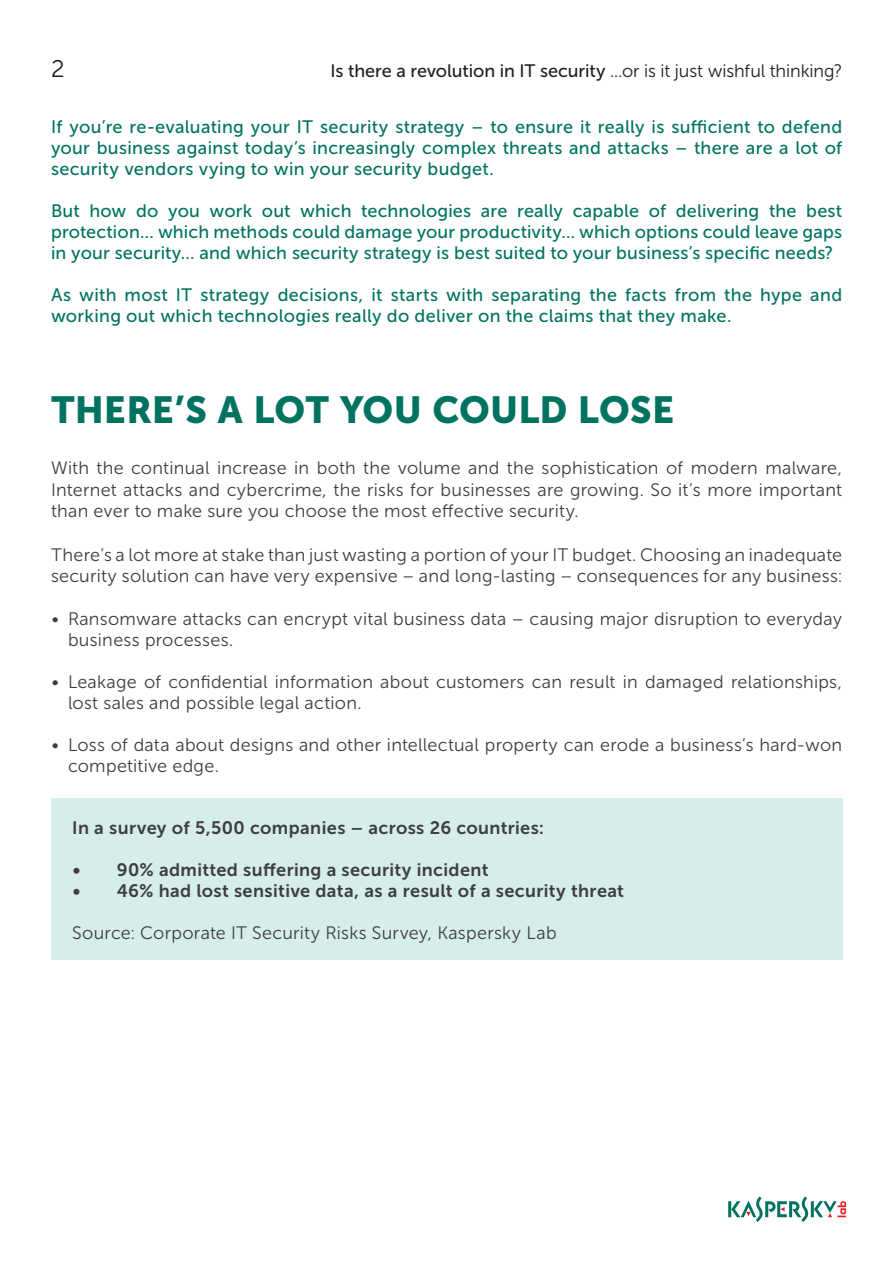
<style>
.page{position:relative;width:893px;height:1263px;background:#fff}
.page>*{position:absolute;margin:0;border:0;box-sizing:border-box;transform-origin:0 0}
.Head_1{font:37.5px "Museo Sans Cyrl 900";letter-spacing:.01em;color:#007360}
.t1{font:24px "Museo Sans Cyrl 300";color:#231f20}
.Body{font:18px/21px "Museo Sans Cyrl 500";letter-spacing:.015em;color:#007360;text-align:justify}
.Body-2{font:18px/21.6px "Museo Sans Cyrl 300";letter-spacing:.015em;color:#3e3e3f;text-align:justify}
.Bullet{font:18px/21px "Museo Sans Cyrl 300";letter-spacing:.015em;color:#3e3e3f}
.Body-3{font:18px "Museo Sans Cyrl 700";letter-spacing:.02em;color:#3e3e3f}
.t2{font:18px "Museo Sans Cyrl 500";letter-spacing:-.005em;color:#231f20}
.s1{font-family:"Museo Sans Cyrl 300"}
</style>
<div class="page">
<svg style="left:728px;top:1196px;width:118px;height:26px"></svg>
<div style="left:51px;top:799px;width:791px;height:161px;background:#d6ede9"></div>
<p class="t1" style="left:51px;top:55px;width:15px">2</p>
<p class="t2" style="left:330px;top:61px;width:513px">Is there a revolution in IT security <span class="s1">...or is it just wishful thinking?</span></p>
<p class="Body" style="left:51px;top:116px;width:793px">If you’re re-evaluating your IT security strategy – to ensure it really is sufficient to defend your business against today’s increasingly complex threats and attacks – there are a lot of security vendors vying to win your security budget.</p>
<p class="Body" style="left:51px;top:200px;width:793px">But how do you work out which technologies are really capable of delivering the best protection… which methods could damage your productivity… which options could leave gaps in your security… and which security strategy is best suited to your business’s specific needs?</p>
<p class="Body" style="left:51px;top:284px;width:793px">As with most IT strategy decisions, it starts with separating the facts from the hype and working out which technologies really do deliver on the claims that they make.</p>
<p class="Head_1" style="left:51px;top:388px;width:624px">THERE’S A LOT YOU COULD LOSE</p>
<p class="Body-2" style="left:51px;top:457px;width:793px">With the continual increase in both the volume and the sophistication of modern malware, Internet attacks and cybercrime, the risks for businesses are growing. So it’s more important than ever to make sure you choose the most effective security.</p>
<p class="Body-2" style="left:51px;top:544px;width:793px">There’s a lot more at stake than just wasting a portion of your IT budget. Choosing an inadequate security solution can have very expensive – and long-lasting – consequences for any business:</p>
<p class="Bullet" style="left:68px;top:608px;width:776px;text-indent:-17px">• Ransomware attacks can encrypt vital business data – causing major disruption to everyday business processes.</p>
<p class="Bullet" style="left:68px;top:671px;width:776px;text-indent:-17px">• Leakage of confidential information about customers can result in damaged relationships, lost sales and possible legal action.</p>
<p class="Bullet" style="left:68px;top:734px;width:776px;text-indent:-17px">• Loss of data about designs and other intellectual property can erode a business’s hard-won competitive edge.</p>
<p class="Body-3" style="left:72px;top:817px;width:473px">In a survey of 5,500 companies – across 26 countries:</p>
<p class="Body-3" style="left:72px;top:859px;width:418px">• 90% admitted suffering a security incident</p>
<p class="Body-3" style="left:72px;top:880px;width:553px">• 46% had lost sensitive data, as a result of a security threat</p>
<p class="Body-2" style="left:72px;top:922px;width:486px">Source: Corporate IT Security Risks Survey, Kaspersky Lab</p>
</div>
